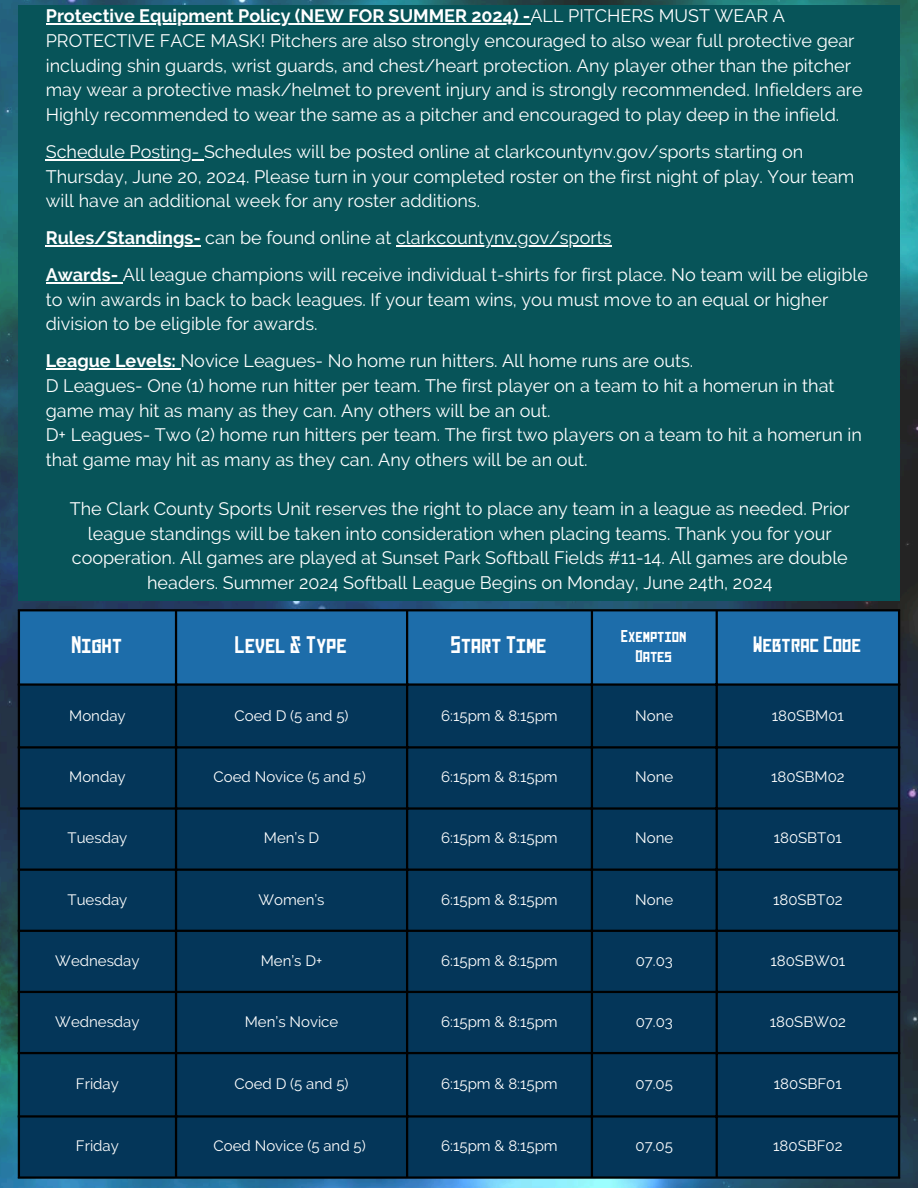
<style>
.page{position:relative;width:918px;height:1188px;background:#fff}
.page>*{position:absolute;margin:0;border:0;box-sizing:border-box;transform-origin:0 0}
.t1{font:21px "Istruktura";color:#fff}
.t2{font:19.5px "Istruktura";color:#fff}
.t3{font:18px/24.8px "Raleway";color:#fff}
.t4{font:15px "Raleway";color:#fff}
.t5{font:15px/20.2px "Istruktura";color:#fff;text-align:center}
.s1{font-weight:700}
</style>
<div class="page">
<img style="left:0;top:0;width:918px;height:1188px">
<div style="left:20px;top:611px;width:878px;height:72px;background:#1d6daa"></div>
<div style="left:20px;top:686px;width:878px;height:490px;background:#043659"></div>
<hr style="left:18px;top:611px;width:2px;height:565px;background:#000">
<hr style="left:175px;top:611px;width:2px;height:565px;background:#000">
<hr style="left:406px;top:611px;width:2px;height:565px;background:#000">
<hr style="left:591px;top:611px;width:2px;height:565px;background:#000">
<hr style="left:716px;top:611px;width:2px;height:565px;background:#000">
<hr style="left:898px;top:611px;width:2px;height:565px;background:#000">
<hr style="left:18px;top:609px;width:882px;height:2px;background:#000">
<hr style="left:18px;top:683px;width:882px;height:3px;background:#000">
<hr style="left:18px;top:746px;width:882px;height:3px;background:#000">
<hr style="left:18px;top:807px;width:882px;height:3px;background:#000">
<hr style="left:18px;top:869px;width:882px;height:2px;background:#000">
<hr style="left:18px;top:930px;width:882px;height:2px;background:#000">
<hr style="left:18px;top:991px;width:882px;height:2px;background:#000">
<hr style="left:18px;top:1052px;width:882px;height:2px;background:#000">
<hr style="left:18px;top:1115px;width:882px;height:3px;background:#000">
<hr style="left:18px;top:1176px;width:882px;height:3px;background:#000">
<div style="left:18px;top:5px;width:882px;height:596px;background:#075459"></div>
<hr style="left:46px;top:24px;width:484px;height:1px;background:#fff">
<hr style="left:46px;top:159px;width:158px;height:2px;background:#fff">
<hr style="left:46px;top:246px;width:155px;height:1px;background:#fff">
<hr style="left:396px;top:246px;width:216px;height:1px;background:#fff">
<hr style="left:46px;top:282px;width:72px;height:2px;background:#fff">
<hr style="left:46px;top:369px;width:134px;height:1px;background:#fff">
<p class="t3" style="left:46px;top:3px;width:819px"><span class="s1">Protective Equipment Policy (NEW FOR SUMMER 2024) -</span>ALL PITCHERS MUST WEAR A PROTECTIVE FACE MASK! Pitchers are also strongly encouraged to also wear full protective gear including shin guards, wrist guards, and chest/heart protection. Any player other than the pitcher may wear a protective mask/helmet to prevent injury and is strongly recommended. Infielders are Highly recommended to wear the same as a pitcher and encouraged to play deep in the infield.</p>
<p class="t3" style="left:46px;top:139px;width:810px">Schedule Posting- Schedules will be posted online at clarkcountynv.gov/sports starting on<br>Thursday, June 20, 2024. Please turn in your completed roster on the first night of play. Your team will have an additional week for any roster additions.</p>
<p class="t3" style="left:46px;top:225px;width:567px"><span class="s1">Rules/Standings-</span> can be found online at clarkcountynv.gov/sports</p>
<p class="t3" style="left:46px;top:262px;width:824px"><span class="s1">Awards-</span> All league champions will receive individual t-shirts for first place. No team will be eligible</p>
<p class="t3" style="left:46px;top:287px;width:784px">to win awards in back to back leagues. If your team wins, you must move to an equal or higher division to be eligible for awards.</p>
<p class="t3" style="left:46px;top:348px;width:818px"><span class="s1">League Levels:</span> Novice Leagues- No home run hitters. All home runs are outs.<br>D Leagues- One (1) home run hitter per team. The first player on a team to hit a homerun in that game may hit as many as they can. Any others will be an out.<br>D+ Leagues- Two (2) home run hitters per team. The first two players on a team to hit a homerun in that game may hit as many as they can. Any others will be an out.</p>
<p class="t3" style="left:70px;top:496px;width:782px;text-align:center">The Clark County Sports Unit reserves the right to place any team in a league as needed. Prior league standings will be taken into consideration when placing teams. Thank you for your cooperation. All games are played at Sunset Park Softball Fields #11-14. All games are double headers. Summer 2024 Softball League Begins on Monday, June 24th, 2024</p>
<h1 class="t1" style="left:72px;top:636px;width:52px">Night</h1>
<h1 class="t1" style="left:236px;top:636px;width:113px">Level &amp; Type</h1>
<h1 class="t1" style="left:452px;top:636px;width:97px">Start Time</h1>
<h1 class="t5" style="left:622px;top:627px;width:67px">Exemption<br>Dates</h1>
<h1 class="t2" style="left:754px;top:636px;width:109px">Webtrac Code</h1>
<h1 class="t4" style="left:69px;top:706px;width:58px">Monday</h1>
<p class="t4" style="left:235px;top:706px;width:116px">Coed D (5 and 5)</p>
<p class="t4" style="left:441px;top:706px;width:118px">6:15pm &amp; 8:15pm</p>
<p class="t4" style="left:635px;top:706px;width:40px">None</p>
<p class="t4" style="left:772px;top:706px;width:74px">180SBM01</p>
<p class="t4" style="left:69px;top:768px;width:58px">Monday</p>
<p class="t4" style="left:214px;top:768px;width:154px">Coed Novice (5 and 5)</p>
<p class="t4" style="left:441px;top:768px;width:118px">6:15pm &amp; 8:15pm</p>
<p class="t4" style="left:635px;top:768px;width:40px">None</p>
<p class="t4" style="left:771px;top:768px;width:75px">180SBM02</p>
<p class="t4" style="left:68px;top:829px;width:61px">Tuesday</p>
<p class="t4" style="left:264px;top:829px;width:57px">Men’s D</p>
<p class="t4" style="left:441px;top:829px;width:118px">6:15pm &amp; 8:15pm</p>
<p class="t4" style="left:635px;top:829px;width:40px">None</p>
<p class="t4" style="left:774px;top:829px;width:70px">180SBT01</p>
<p class="t4" style="left:68px;top:890px;width:61px">Tuesday</p>
<p class="t4" style="left:259px;top:890px;width:68px">Women’s</p>
<p class="t4" style="left:441px;top:890px;width:118px">6:15pm &amp; 8:15pm</p>
<p class="t4" style="left:635px;top:890px;width:40px">None</p>
<p class="t4" style="left:773px;top:890px;width:71px">180SBT02</p>
<p class="t4" style="left:55px;top:952px;width:86px">Wednesday</p>
<p class="t4" style="left:261px;top:952px;width:63px">Men’s D+</p>
<p class="t4" style="left:441px;top:952px;width:118px">6:15pm &amp; 8:15pm</p>
<p class="t4" style="left:636px;top:952px;width:39px">07.03</p>
<p class="t4" style="left:770px;top:952px;width:76px">180SBW01</p>
<p class="t4" style="left:55px;top:1013px;width:86px">Wednesday</p>
<p class="t4" style="left:245px;top:1013px;width:95px">Men’s Novice</p>
<p class="t4" style="left:441px;top:1013px;width:118px">6:15pm &amp; 8:15pm</p>
<p class="t4" style="left:636px;top:1013px;width:39px">07.03</p>
<p class="t4" style="left:770px;top:1013px;width:78px">180SBW02</p>
<p class="t4" style="left:76px;top:1075px;width:44px">Friday</p>
<p class="t4" style="left:235px;top:1075px;width:116px">Coed D (5 and 5)</p>
<p class="t4" style="left:441px;top:1075px;width:118px">6:15pm &amp; 8:15pm</p>
<p class="t4" style="left:636px;top:1075px;width:39px">07.05</p>
<p class="t4" style="left:774px;top:1075px;width:70px">180SBF01</p>
<p class="t4" style="left:76px;top:1137px;width:44px">Friday</p>
<p class="t4" style="left:214px;top:1137px;width:154px">Coed Novice (5 and 5)</p>
<p class="t4" style="left:441px;top:1137px;width:118px">6:15pm &amp; 8:15pm</p>
<p class="t4" style="left:636px;top:1137px;width:39px">07.05</p>
<p class="t4" style="left:773px;top:1137px;width:71px">180SBF02</p>
</div>
